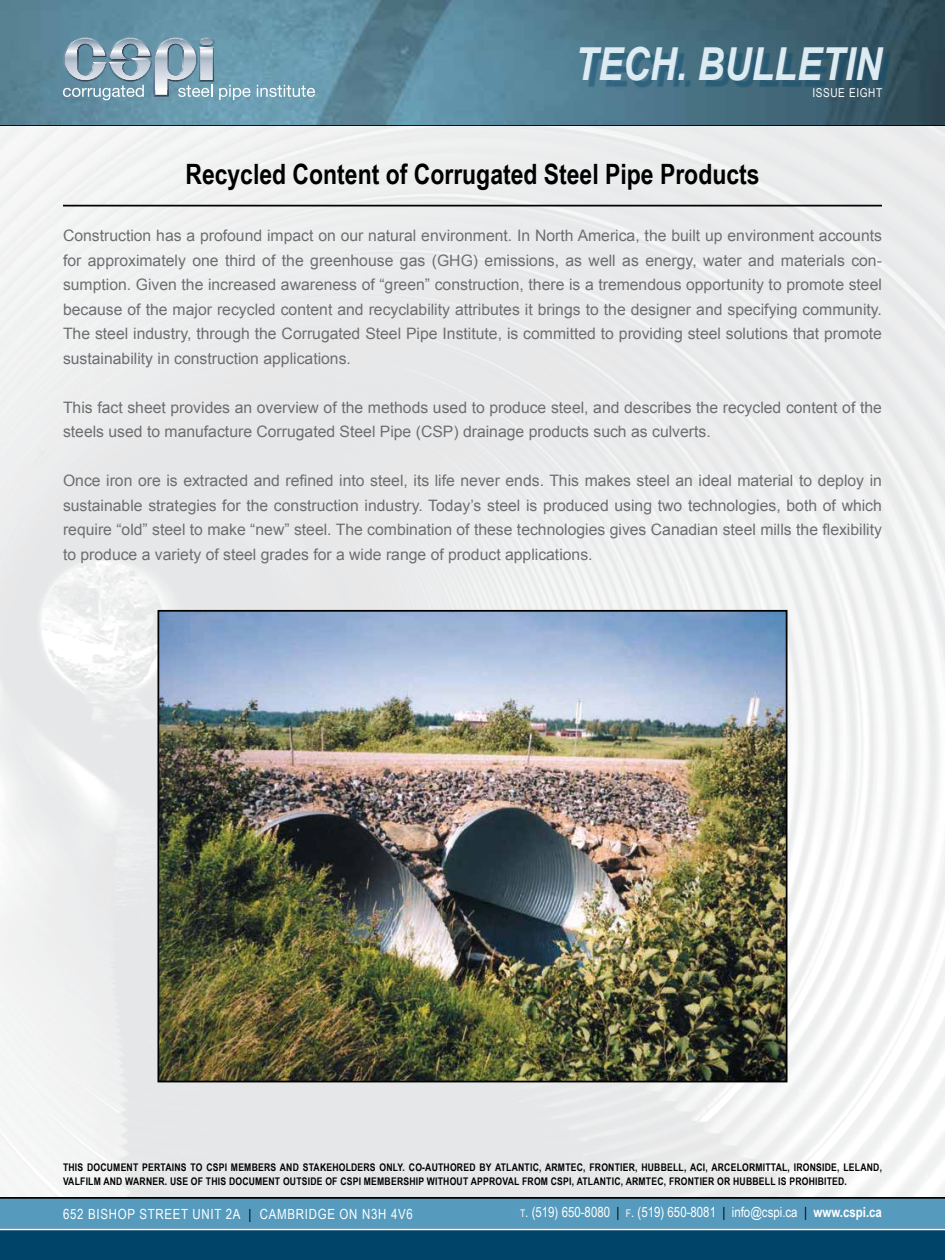
<style>
.page{position:relative;width:945px;height:1260px;background:#fff}
.page>*{position:absolute;margin:0;border:0;box-sizing:border-box;transform-origin:0 0}
.t1{font:italic 700 45.5px "Arial Narrow";color:#ddebf2}
.t2{font:700 28px "Arial Narrow";color:#000}
.t3{font:15.75px/24.5px "Arial";color:#6d6e71;text-align:justify}
.t4{font:14px "Arial Narrow";color:#fff}
.t5{font:14px "Arial Narrow";letter-spacing:.05em;color:#fff}
.t6{font:12.25px "Arial Narrow";letter-spacing:.05em;color:#fff}
.t7{font:700 10.5px/14px "Arial Narrow";letter-spacing:.02em;color:#000}
.s1{color:#000}
.s2{font-size:10.5px}
.s3{font-weight:700}
</style>
<div class="page">
<div style="left:0;top:1197px;width:945px;height:31px;background:#569bbe"></div>
<img style="left:0;top:0;width:945px;height:125px">
<div style="left:0;top:1228px;width:945px;height:32px;background:#00446a"></div>
<hr style="left:0;top:1197px;width:945px;height:2px;background:#000">
<hr style="left:0;top:125px;width:945px;height:2px;background:#000">
<svg style="left:63px;top:38px;width:188px;height:62px;background:#88a8b8"></svg>
<svg style="left:257px;top:85px;width:58px;height:12px"></svg>
<hr style="left:0;top:1228px;width:945px;height:2px;background:#fff">
<div style="left:585px;top:52px;width:306px;height:36px;background:#00446a;opacity:.4"></div>
<img style="left:0;top:126px;width:945px;height:1071px">
<hr style="left:63px;top:205px;width:819px;height:1px;background:#000">
<img style="left:161px;top:613px;width:624px;height:466px">
<div style="left:158px;top:610px;width:630px;height:472px;border:2px solid #000"></div>
<h1 class="t1" style="left:575px;top:30px;width:308px">TECH. BULLETIN</h1>
<h2 class="t2" style="left:185px;top:153px;width:576px">Recycled Content of Corrugated Steel Pipe Products</h2>
<p class="t6" style="left:812px;top:84px;width:71px">ISSUE EIGHT</p>
<p class="t3" style="left:63px;top:224px;width:821px">Construction has a profound impact on our natural environment. In North America, the built up environment accounts for approximately one third of the greenhouse gas (GHG) emissions, as well as energy, water and materials con&shy;sumption. Given the increased awareness of “green” construction, there is a tremendous opportunity to promote steel because of the major recycled content and recyclability attributes it brings to the designer and specifying community.<br>The steel industry, through the Corrugated Steel Pipe Institute, is committed to providing steel solutions that promote sustainability in construction applications.</p>
<p class="t3" style="left:63px;top:395px;width:820px">This fact sheet provides an overview of the methods used to produce steel, and describes the recycled content of the steels used to manufacture Corrugated Steel Pipe (CSP) drainage products such as culverts.</p>
<p class="t3" style="left:63px;top:469px;width:820px">Once iron ore is extracted and refined into steel, its life never ends. This makes steel an ideal material to deploy in sustainable strategies for the construction industry. Today’s steel is produced using two technologies, both of which require “old” steel to make “new” steel. The combination of these technologies gives Canadian steel mills the flexibility to produce a variety of steel grades for a wide range of product applications.</p>
<p class="t7" style="left:63px;top:1160px;width:821px">THIS DOCUMENT PERTAINS TO CSPI MEMBERS AND STAKEHOLDERS ONLY. CO-AUTHORED BY ATLANTIC, ARMTEC, FRONTIER, HUBBELL, ACI, ARCELORMITTAL, IRONSIDE, LELAND,<br>VALFILM AND WARNER. USE OF THIS DOCUMENT OUTSIDE OF CSPI MEMBERSHIP WITHOUT APPROVAL FROM CSPI, ATLANTIC, ARMTEC, FRONTIER OR HUBBELL IS PROHIBITED.</p>
<p class="t5" style="left:63px;top:1204px;width:351px">652 BISHOP STREET UNIT 2A <span class="s1">|</span> CAMBRIDGE ON N3H 4V6</p>
<p class="t4" style="left:520px;top:1202px;width:363px"><span class="s2">T</span>. (519) 650-8080 <span class="s1">|</span> <span class="s2">F</span>. (519) 650-8081 <span class="s1">|</span> info@cspi.ca <span class="s1">|</span> <span class="s3">www.cspi.ca</span></p>
</div>
